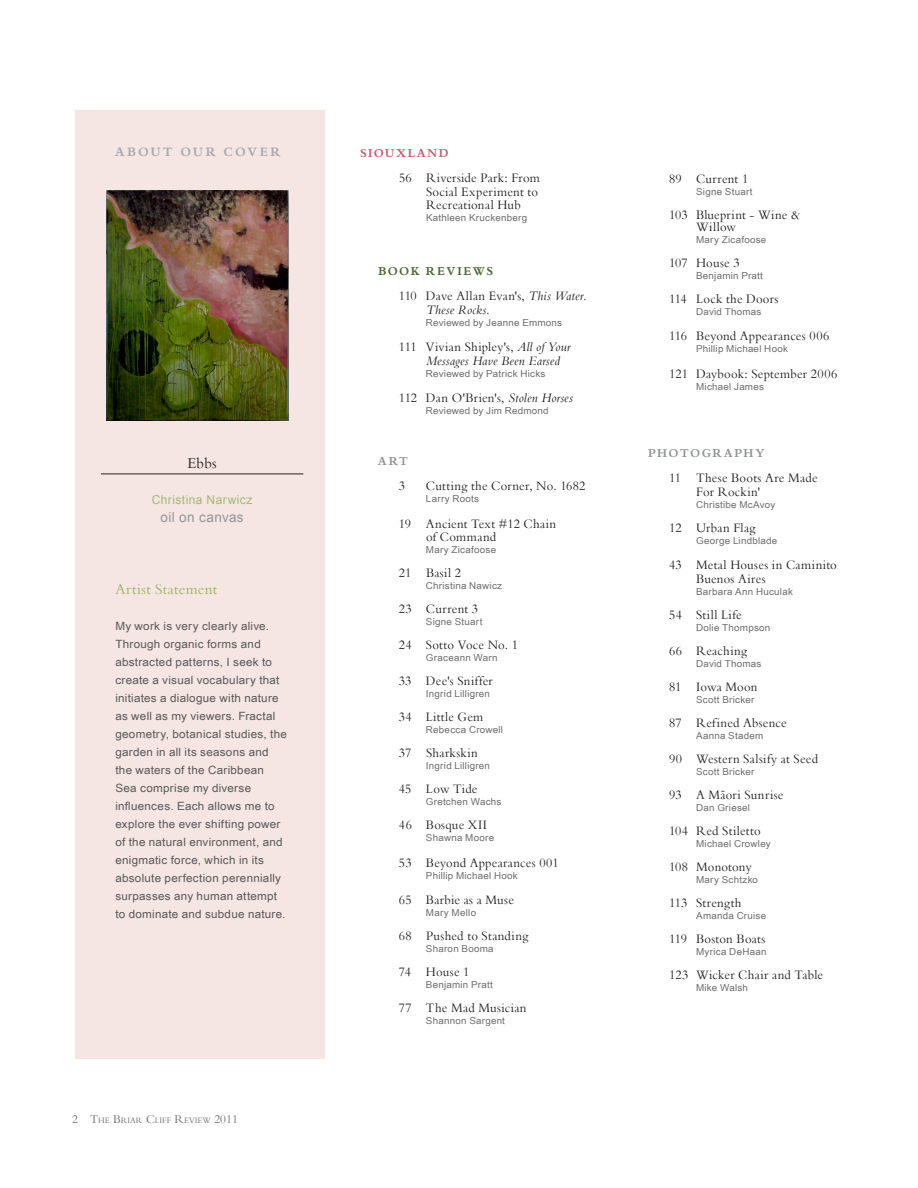
<style>
.page{position:relative;width:918px;height:1188px;background:#fff}
.page>*{position:absolute;margin:0;border:0;box-sizing:border-box;transform-origin:0 0}
.t1{font:15.75px "Bembo";color:#231f20;scale:.95 1}
.Body_Text{font:15.3px "Bembo";letter-spacing:.02em;color:#99b25d}
.t2{font:13.8px "Arial";letter-spacing:.03em;color:#939598}
.t3{font:13.35px/13.5px "Bembo";letter-spacing:.02em;color:#231f20;scale:.95 1}
.t4{font:italic 13.35px/13.5px "Bembo";letter-spacing:.02em;color:#231f20;scale:.95 1}
.t5{font:700 13.35px "Bembo";letter-spacing:.175em;color:#a8a9ad;scale:.95 1}
.t6{font:700 12.6px "Bembo";letter-spacing:.115em;color:#939598;scale:.95 1}
.t7{font:700 12.6px "Bembo";letter-spacing:.13em;color:#4c6c31;scale:.95 1}
.t8{font:700 12.6px "Bembo";letter-spacing:.145em;color:#c85e6d;scale:.95 1}
.t9{font:12.3px "Arial";letter-spacing:.035em;color:#a4b96f}
.Body_Text-2{font:11.4px/18px "Arial Narrow";letter-spacing:.015em;color:#57585a;scale:1.25 1}
.t10{font:9.6px "Arial Narrow";letter-spacing:.02em;color:#6c6d70;scale:1.25 1}
.t11{font:8.55px "Bembo";color:#6c6d70}
.s1{font-size:12.3px}
.s2{font-style:normal}
.s3{font-style:italic}
</style>
<div class="page">
<div style="left:75px;top:110px;width:249px;height:949px;background:#f6e6e3"></div>
<img style="left:106px;top:190px;width:183px;height:231px">
<hr style="left:101px;top:474px;width:202px;height:1px;background:#231f20">
<p class="t5" style="left:115px;top:144px;width:175px">ABOUT OUR COVER</p>
<p class="t1" style="left:187px;top:454px;width:32px">Ebbs</p>
<p class="t9" style="left:152px;top:492px;width:102px">Christina Narwicz</p>
<p class="t2" style="left:160px;top:508px;width:85px">oil on canvas</p>
<p class="Body_Text" style="left:115px;top:580px;width:103px">Artist Statement</p>
<p class="Body_Text-2" style="left:115px;top:617px;width:139px">My work is very clearly alive.<br>Through organic forms and abstracted patterns, I seek to create a visual vocabulary that initiates a dialogue with nature as well as my viewers. Fractal geometry, botanical studies, the garden in all its seasons and the waters of the Caribbean<br>Sea comprise my diverse influences. Each allows me to explore the ever shifting power of the natural environment, and enigmatic force, which in its absolute perfection perennially surpasses any human attempt to dominate and subdue nature.</p>
<p class="t11" style="left:72px;top:1115px;width:167px"><span class="s1">2 T</span>HE <span class="s1">B</span>RIAR <span class="s1">C</span>LIFF <span class="s1">R</span>EVIEW <span class="s1">2011</span></p>
<p class="t8" style="left:360px;top:145px;width:95px">SIOUXLAND</p>
<p class="t3" style="left:426px;top:171px;width:121px;text-indent:-27px">56 Riverside Park: From<br>Social Experiment to<br>Recreational Hub</p>
<p class="t10" style="left:426px;top:211px;width:82px">Kathleen Kruckenberg</p>
<p class="t7" style="left:378px;top:263px;width:123px">BOOK REVIEWS</p>
<p class="t4" style="left:426px;top:289px;width:171px;text-indent:-27px"><span class="s2">110 Dave Allan Evan's,</span> This Water.<br>These Rocks.</p>
<p class="t10" style="left:426px;top:315px;width:110px">Reviewed by Jeanne Emmons</p>
<p class="t4" style="left:426px;top:340px;width:153px;text-indent:-27px"><span class="s2">111 Vivian Shipley's,</span> All of Your<br>Messages Have Been Earsed</p>
<p class="t10" style="left:426px;top:366px;width:97px">Reviewed by Patrick Hicks</p>
<p class="t3" style="left:399px;top:391px;width:185px">112 Dan O'Brien's, <span class="s3">Stolen Horses</span></p>
<p class="t10" style="left:426px;top:404px;width:100px">Reviewed by Jim Redmond</p>
<p class="t6" style="left:378px;top:453px;width:33px">ART</p>
<p class="t3" style="left:399px;top:479px;width:8px">3</p>
<p class="t3" style="left:426px;top:479px;width:169px">Cutting the Corner, No. 1682</p>
<p class="t10" style="left:426px;top:492px;width:44px">Larry Roots</p>
<p class="t3" style="left:426px;top:516px;width:139px;text-indent:-27px">19 Ancient Text #12 Chain of Command</p>
<p class="t10" style="left:426px;top:543px;width:58px">Mary Zicafoose</p>
<p class="t3" style="left:399px;top:566px;width:67px">21 Basil 2</p>
<p class="t10" style="left:426px;top:579px;width:62px">Christina Nawicz</p>
<p class="t3" style="left:399px;top:602px;width:85px">23 Current 3</p>
<p class="t10" style="left:426px;top:615px;width:47px">Signe Stuart</p>
<p class="t3" style="left:399px;top:638px;width:127px">24 Sotto Voce No. 1</p>
<p class="t10" style="left:426px;top:651px;width:59px">Graceann Warn</p>
<p class="t3" style="left:399px;top:674px;width:100px">33 Dee's Sniffer</p>
<p class="t10" style="left:426px;top:687px;width:53px">Ingrid Lilligren</p>
<p class="t3" style="left:399px;top:710px;width:90px">34 Little Gem</p>
<p class="t10" style="left:426px;top:723px;width:63px">Rebecca Crowell</p>
<p class="t3" style="left:399px;top:746px;width:85px">37 Sharkskin</p>
<p class="t10" style="left:426px;top:759px;width:53px">Ingrid Lilligren</p>
<p class="t3" style="left:399px;top:782px;width:84px">45 Low Tide</p>
<p class="t10" style="left:426px;top:795px;width:62px">Gretchen Wachs</p>
<p class="t3" style="left:399px;top:818px;width:94px">46 Bosque XII</p>
<p class="t10" style="left:426px;top:831px;width:56px">Shawna Moore</p>
<p class="t3" style="left:399px;top:855px;width:170px">53 Beyond Appearances 001</p>
<p class="t10" style="left:426px;top:868px;width:75px">Phillip Michael Hook</p>
<p class="t3" style="left:399px;top:893px;width:123px">65 Barbie as a Muse</p>
<p class="t10" style="left:426px;top:906px;width:42px">Mary Mello</p>
<p class="t3" style="left:399px;top:929px;width:138px">68 Pushed to Standing</p>
<p class="t10" style="left:426px;top:942px;width:56px">Sharon Booma</p>
<p class="t3" style="left:399px;top:965px;width:76px">74 House 1</p>
<p class="t10" style="left:426px;top:978px;width:55px">Benjamin Pratt</p>
<p class="t3" style="left:399px;top:1001px;width:136px">77 The Mad Musician</p>
<p class="t10" style="left:426px;top:1014px;width:65px">Shannon Sargent</p>
<p class="t3" style="left:669px;top:171px;width:85px">89 Current 1</p>
<p class="t10" style="left:696px;top:184px;width:47px">Signe Stuart</p>
<p class="t3" style="left:696px;top:208px;width:111px;line-height:12px;text-indent:-27px">103 Blueprint - Wine &amp;<br>Willow</p>
<p class="t10" style="left:696px;top:232px;width:58px">Mary Zicafoose</p>
<p class="t3" style="left:669px;top:255px;width:76px">107 House 3</p>
<p class="t10" style="left:696px;top:268px;width:55px">Benjamin Pratt</p>
<p class="t3" style="left:669px;top:291px;width:116px">114 Lock the Doors</p>
<p class="t10" style="left:696px;top:304px;width:54px">David Thomas</p>
<p class="t3" style="left:669px;top:329px;width:170px">116 Beyond Appearances 006</p>
<p class="t10" style="left:696px;top:342px;width:75px">Phillip Michael Hook</p>
<p class="t3" style="left:669px;top:366px;width:179px">121 Daybook: September 2006</p>
<p class="t10" style="left:696px;top:379px;width:56px">Michael James</p>
<p class="t6" style="left:648px;top:445px;width:124px">PHOTOGRAPHY</p>
<p class="t3" style="left:696px;top:471px;width:130px;text-indent:-27px">11 These Boots Are Made<br>For Rockin'</p>
<p class="t10" style="left:696px;top:497px;width:65px">Christibe McAvoy</p>
<p class="t3" style="left:669px;top:520px;width:92px">12 Urban Flag</p>
<p class="t10" style="left:696px;top:533px;width:66px">George Lindblade</p>
<p class="t3" style="left:696px;top:558px;width:150px;text-indent:-27px">43 Metal Houses in Caminito<br>Buenos Aires</p>
<p class="t10" style="left:696px;top:584px;width:79px">Barbara Ann Huculak</p>
<p class="t3" style="left:669px;top:607px;width:78px">54 Still Life</p>
<p class="t10" style="left:696px;top:620px;width:61px">Dolie Thompson</p>
<p class="t3" style="left:669px;top:643px;width:84px">66 Reaching</p>
<p class="t10" style="left:696px;top:656px;width:54px">David Thomas</p>
<p class="t3" style="left:669px;top:679px;width:94px">81 Iowa Moon</p>
<p class="t10" style="left:696px;top:692px;width:48px">Scott Bricker</p>
<p class="t3" style="left:669px;top:715px;width:125px">87 Refined Absence</p>
<p class="t10" style="left:696px;top:728px;width:55px">Aanna Stadem</p>
<p class="t3" style="left:669px;top:751px;width:158px">90 Western Salsify at Seed</p>
<p class="t10" style="left:696px;top:764px;width:48px">Scott Bricker</p>
<p class="t3" style="left:669px;top:787px;width:122px">93 A Mãori Sunrise</p>
<p class="t10" style="left:696px;top:800px;width:45px">Dan Griesel</p>
<p class="t3" style="left:669px;top:823px;width:98px">104 Red Stiletto</p>
<p class="t10" style="left:696px;top:836px;width:61px">Michael Crowley</p>
<p class="t3" style="left:669px;top:859px;width:88px">108 Monotony</p>
<p class="t10" style="left:696px;top:872px;width:51px">Mary Schtzko</p>
<p class="t3" style="left:669px;top:895px;width:78px">113 Strength</p>
<p class="t10" style="left:696px;top:908px;width:58px">Amanda Cruise</p>
<p class="t3" style="left:669px;top:931px;width:103px">119 Boston Boats</p>
<p class="t10" style="left:696px;top:944px;width:58px">Myrica DeHaan</p>
<p class="t3" style="left:669px;top:967px;width:164px">123 Wicker Chair and Table</p>
<p class="t10" style="left:696px;top:980px;width:43px">Mike Walsh</p>
</div>
